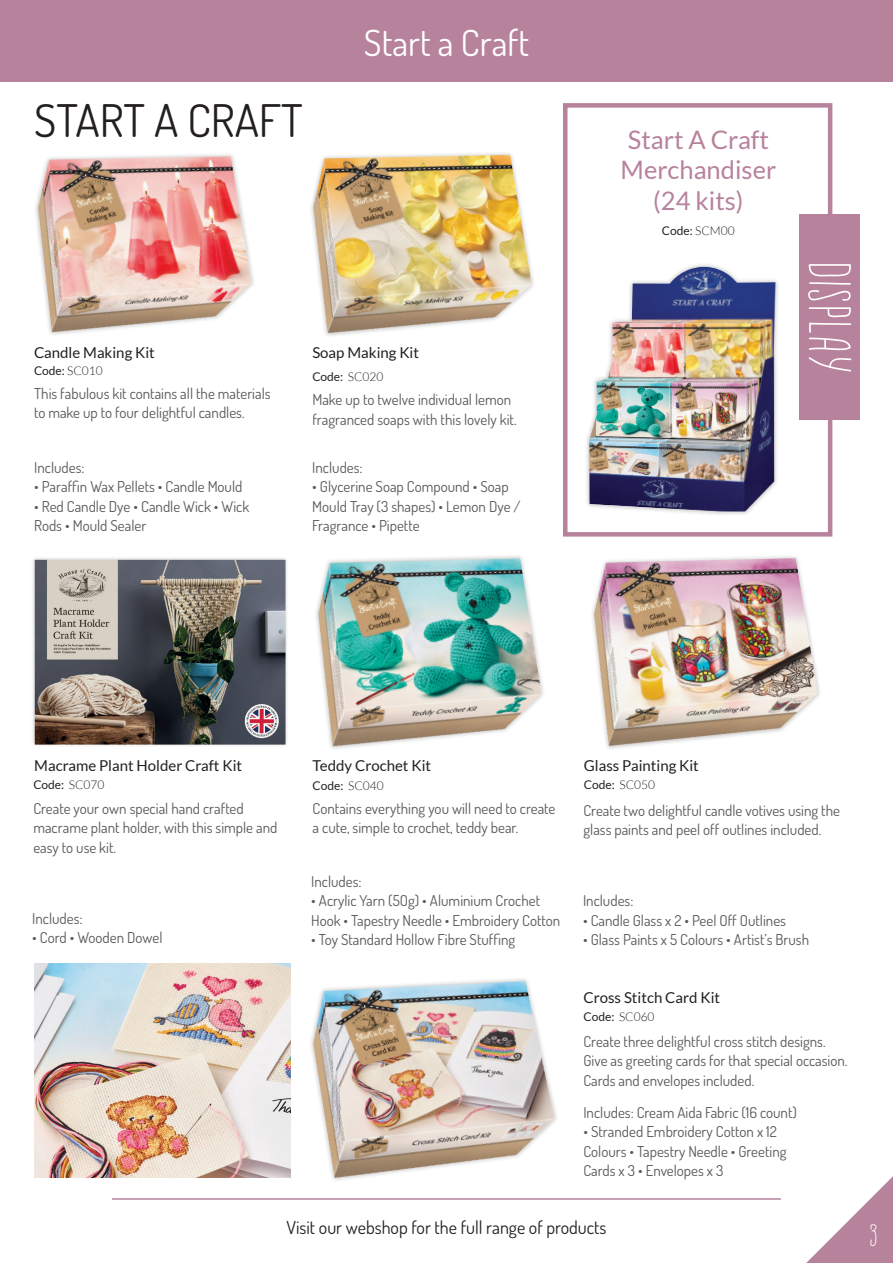
<style>
.page{position:relative;width:893px;height:1263px;background:#fff}
.page>*{position:absolute;margin:0;border:0;box-sizing:border-box;transform-origin:0 0}
.t1{font:500 54px "Quick Rest";letter-spacing:.05em;color:#fff}
.t2{font:45px "Dosis";color:#231f20}
.t3{font:36px "Dosis";color:#fff}
.t4{font:500 27.9px "Quick Rest";color:#fff}
.t5{font:25.5px/30.6px "Lato";color:#b7829c}
.t6{font:18px "Dosis";color:#231f20}
.Paragraph_Style_1{font:15px/19.5px "Dosis";color:#57585a}
.t7{font:15px "Lato";color:#231f20}
.t8{font:12px "Lato";color:#231f20}
.s1{font-weight:300}
</style>
<div class="page">
<svg style="left:806px;top:1176px;width:87px;height:87px"></svg>
<hr style="left:112px;top:1198px;width:669px;height:2px;background:#b7829c">
<div style="left:0;top:0;width:893px;height:82px;background:#b7829c"></div>
<div style="left:563px;top:103px;width:269px;height:434px;border:4px solid #b7829c"></div>
<div style="left:34px;top:152px;width:222px;height:185px;background:#231f20;opacity:.3"></div>
<img style="left:38px;top:156px;width:214px;height:177px">
<div style="left:314px;top:554px;width:232px;height:198px;background:#231f20;opacity:.3"></div>
<img style="left:318px;top:558px;width:224px;height:189px">
<div style="left:309px;top:150px;width:227px;height:188px;background:#231f20;opacity:.3"></div>
<img style="left:313px;top:155px;width:219px;height:179px">
<img style="left:594px;top:558px;width:224px;height:188px">
<img style="left:313px;top:981px;width:242px;height:197px">
<div style="left:585px;top:262px;width:195px;height:254px;background:#231f20;opacity:.3"></div>
<img style="left:589px;top:267px;width:187px;height:245px">
<div style="left:799px;top:214px;width:61px;height:206px;background:#b7829c"></div>
<img style="left:34px;top:963px;width:256px;height:214px">
<div style="left:31px;top:556px;width:257px;height:191px;background:#231f20;opacity:.3"></div>
<img style="left:35px;top:560px;width:250px;height:184px">
<p class="t2" style="left:34px;top:91px;width:270px">START A CRAFT</p>
<p class="t3" style="left:364px;top:19px;width:167px">Start a Craft</p>
<p class="t7" style="left:34px;top:344px;width:122px">Candle Making Kit</p>
<p class="t7" style="left:312px;top:344px;width:108px">Soap Making Kit</p>
<p class="Paragraph_Style_1" style="left:34px;top:383px;width:238px">This fabulous kit contains all the materials to make up to four delightful candles.</p>
<p class="Paragraph_Style_1" style="left:312px;top:390px;width:206px">Make up to twelve individual lemon fragranced soaps with this lovely kit.</p>
<p class="t8" style="left:34px;top:364px;width:70px">Code: <span class="s1">SC010</span></p>
<p class="t8" style="left:312px;top:370px;width:73px">Code: <span class="s1">SC020</span></p>
<p class="Paragraph_Style_1" style="left:34px;top:457px;width:52px">Includes:</p>
<p class="Paragraph_Style_1" style="left:34px;top:477px;width:210px">• Paraffin Wax Pellets • Candle Mould</p>
<p class="Paragraph_Style_1" style="left:34px;top:496px;width:216px">• Red Candle Dye • Candle Wick • Wick<br>Rods • Mould Sealer</p>
<p class="Paragraph_Style_1" style="left:312px;top:457px;width:52px">Includes:</p>
<p class="Paragraph_Style_1" style="left:312px;top:477px;width:210px">• Glycerine Soap Compound • Soap<br>Mould Tray (3 shapes) • Lemon Dye /<br>Fragrance • Pipette</p>
<p class="t5" style="left:620px;top:124px;width:157px">Start A Craft<br>Merchandiser</p>
<p class="t5" style="left:653px;top:185px;width:92px">(24 kits)</p>
<p class="t8" style="left:662px;top:224px;width:74px">Code: <span class="s1">SCM00</span></p>
<p class="t1" style="left:861px;top:262px;width:112px;rotate:90deg">DISPLAY</p>
<p class="t7" style="left:34px;top:757px;width:209px">Macrame Plant Holder Craft Kit</p>
<p class="t7" style="left:313px;top:757px;width:120px">Teddy Crochet Kit</p>
<p class="t7" style="left:584px;top:757px;width:116px">Glass Painting Kit</p>
<p class="t8" style="left:33px;top:778px;width:73px">Code: <span class="s1">SC070</span></p>
<p class="t8" style="left:313px;top:778px;width:73px">Code: <span class="s1">SC040</span></p>
<p class="t8" style="left:584px;top:778px;width:73px">Code: <span class="s1">SC050</span></p>
<p class="Paragraph_Style_1" style="left:33px;top:798px;width:246px">Create your own special hand crafted macrame plant holder, with this simple and easy to use kit.</p>
<p class="Paragraph_Style_1" style="left:313px;top:798px;width:244px">Contains everything you will need to create a cute, simple to crochet, teddy bear.</p>
<p class="Paragraph_Style_1" style="left:583px;top:800px;width:258px">Create two delightful candle votives using the glass paints and peel off outlines included.</p>
<p class="Paragraph_Style_1" style="left:32px;top:908px;width:52px">Includes:</p>
<p class="Paragraph_Style_1" style="left:32px;top:927px;width:132px">• Cord • Wooden Dowel</p>
<p class="Paragraph_Style_1" style="left:311px;top:871px;width:52px">Includes:</p>
<p class="Paragraph_Style_1" style="left:311px;top:890px;width:251px">• Acrylic Yarn (5Og) • Aluminium Crochet<br>Hook • Tapestry Needle • Embroidery Cotton</p>
<p class="Paragraph_Style_1" style="left:311px;top:929px;width:206px">• Toy Standard Hollow Fibre Stuffing</p>
<p class="Paragraph_Style_1" style="left:583px;top:890px;width:52px">Includes:</p>
<p class="Paragraph_Style_1" style="left:583px;top:910px;width:204px">• Candle Glass x 2 • Peel Off Outlines</p>
<p class="Paragraph_Style_1" style="left:583px;top:929px;width:228px">• Glass Paints x 5 Colours • Artist’s Brush</p>
<p class="t7" style="left:583px;top:989px;width:138px">Cross Stitch Card Kit</p>
<p class="t8" style="left:583px;top:1010px;width:73px">Code: <span class="s1">SC060</span></p>
<p class="Paragraph_Style_1" style="left:583px;top:1031px;width:244px">Create three delightful cross stitch designs.</p>
<p class="Paragraph_Style_1" style="left:583px;top:1051px;width:266px">Give as greeting cards for that special occasion.</p>
<p class="Paragraph_Style_1" style="left:583px;top:1070px;width:172px">Cards and envelopes included.</p>
<p class="Paragraph_Style_1" style="left:583px;top:1102px;width:215px">Includes: Cream Aida Fabric (16 count)</p>
<p class="Paragraph_Style_1" style="left:583px;top:1122px;width:205px">• Stranded Embroidery Cotton x 12<br>Colours • Tapestry Needle • Greeting<br>Cards x 3 • Envelopes x 3</p>
<p class="t6" style="left:286px;top:1216px;width:321px">Visit our webshop for the full range of products</p>
<h3 class="t4" style="left:869px;top:1219px;width:10px">3</h3>
</div>
